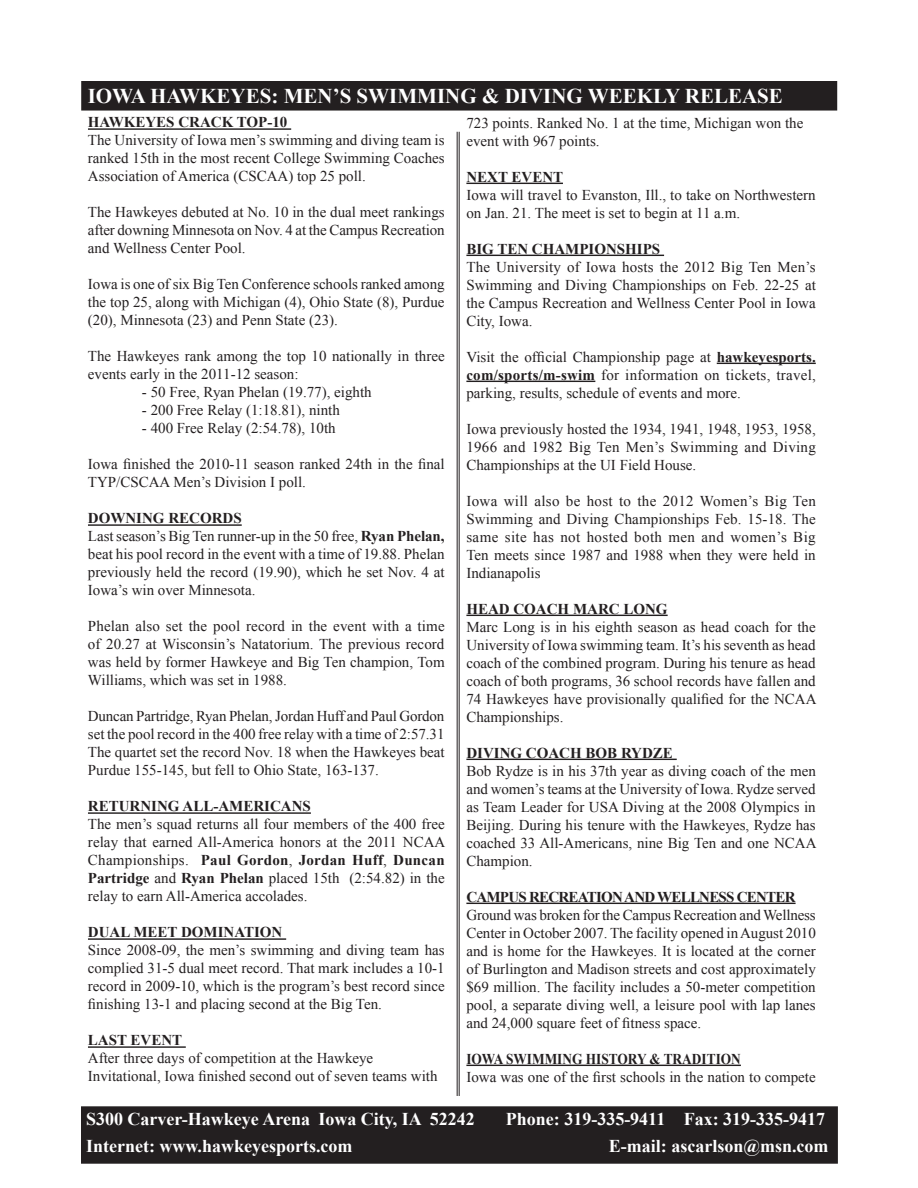
<style>
.page{position:relative;width:918px;height:1188px;background:#fff}
.page>*{position:absolute;margin:0;border:0;box-sizing:border-box;transform-origin:0 0}
.t1{font:700 21px "Times New Roman";color:#fff}
.t2{font:700 18px "Times New Roman";color:#fff}
.t3{font:15px/18px "Times New Roman";color:#231f20;text-align:justify}
.t4{font:700 15px "Times New Roman";color:#231f20}
.t5{font:700 15px "Times New Roman";letter-spacing:-.05em;color:#231f20}
.t6{font:700 15px "Times New Roman";color:#231f20;scale:.89 1}
.s1{font-weight:700}
</style>
<div class="page">
<div style="left:82px;top:82px;width:754px;height:28px;background:#231f20"></div>
<div style="left:81px;top:81px;width:756px;height:30px;border:2px solid #231f20"></div>
<div style="left:82px;top:1107px;width:755px;height:56px;background:#231f20"></div>
<div style="left:81px;top:1106px;width:757px;height:58px;border:2px solid #231f20"></div>
<hr style="left:88px;top:128px;width:203px;height:2px;background:#231f20">
<hr style="left:88px;top:524px;width:154px;height:2px;background:#231f20">
<hr style="left:88px;top:812px;width:223px;height:2px;background:#231f20">
<hr style="left:88px;top:938px;width:198px;height:2px;background:#231f20">
<hr style="left:88px;top:1046px;width:98px;height:2px;background:#231f20">
<hr style="left:459px;top:132px;width:1px;height:964px;background:#231f20">
<hr style="left:457px;top:132px;width:1px;height:964px;background:#231f20">
<hr style="left:466px;top:183px;width:97px;height:1px;background:#231f20">
<hr style="left:466px;top:255px;width:198px;height:1px;background:#231f20">
<hr style="left:717px;top:363px;width:99px;height:1px;background:#231f20">
<hr style="left:466px;top:381px;width:129px;height:1px;background:#231f20">
<hr style="left:466px;top:615px;width:202px;height:1px;background:#231f20">
<hr style="left:466px;top:759px;width:211px;height:1px;background:#231f20">
<hr style="left:466px;top:903px;width:330px;height:1px;background:#231f20">
<hr style="left:466px;top:1065px;width:275px;height:1px;background:#231f20">
<h1 class="t1" style="left:88px;top:82px;width:697px">IOWA HAWKEYES: MEN’S SWIMMING &amp; DIVING WEEKLY RELEASE</h1>
<p class="t4" style="left:88px;top:112px;width:201px">HAWKEYES CRACK TOP-10</p>
<p class="t3" style="left:88px;top:131px;width:358px">The University of Iowa men’s swimming and diving team is ranked 15th in the most recent College Swimming Coaches Association of America (CSCAA) top 25 poll.</p>
<p class="t3" style="left:88px;top:203px;width:358px">The Hawkeyes debuted at No. 10 in the dual meet rankings after downing Minnesota on Nov. 4 at the Campus Recreation and Wellness Center Pool.</p>
<p class="t3" style="left:88px;top:275px;width:358px">Iowa is one of six Big Ten Conference schools ranked among the top 25, along with Michigan (4), Ohio State (8), Purdue (20), Minnesota (23) and Penn State (23).</p>
<p class="t3" style="left:88px;top:347px;width:358px">The Hawkeyes rank among the top 10 nationally in three events early in the 2011-12 season:</p>
<p class="t3" style="left:142px;top:383px;width:231px">- 50 Free, Ryan Phelan (19.77), eighth</p>
<p class="t3" style="left:142px;top:401px;width:199px">- 200 Free Relay (1:18.81), ninth</p>
<p class="t3" style="left:142px;top:419px;width:195px">- 400 Free Relay (2:54.78), 10th</p>
<p class="t3" style="left:88px;top:455px;width:358px">Iowa finished the 2010-11 season ranked 24th in the final<br>TYP/CSCAA Men’s Division I poll.</p>
<p class="t4" style="left:88px;top:508px;width:155px">DOWNING RECORDS</p>
<p class="t3" style="left:88px;top:527px;width:358px">Last season’s Big Ten runner-up in the 50 free, <span class="s1">Ryan Phelan, </span>beat his pool record in the event with a time of 19.88. Phelan previously held the record (19.90), which he set Nov. 4 at Iowa’s win over Minnesota.</p>
<p class="t3" style="left:88px;top:617px;width:358px">Phelan also set the pool record in the event with a time of 20.27 at Wisconsin’s Natatorium. The previous record was held by former Hawkeye and Big Ten champion, Tom Williams, which was set in 1988.</p>
<p class="t3" style="left:88px;top:707px;width:358px">Duncan Partridge, Ryan Phelan, Jordan Huff and Paul Gordon set the pool record in the 400 free relay with a time of 2:57.31<br>The quartet set the record Nov. 18 when the Hawkeyes beat Purdue 155-145, but fell to Ohio State, 163-137.</p>
<p class="t4" style="left:88px;top:796px;width:224px">RETURNING ALL-AMERICANS</p>
<p class="t3" style="left:88px;top:815px;width:359px">The men’s squad returns all four members of the 400 free relay that earned All-America honors at the 2011 NCAA Championships. <span class="s1">Paul Gordon</span>, <span class="s1">Jordan Huff</span>, <span class="s1">Duncan Partridge</span> and <span class="s1">Ryan Phelan</span> placed 15th (2:54.82) in the relay to earn All-America accolades.</p>
<p class="t4" style="left:88px;top:922px;width:196px">DUAL MEET DOMINATION</p>
<p class="t3" style="left:88px;top:941px;width:358px">Since 2008-09, the men’s swimming and diving team has complied 31-5 dual meet record. That mark includes a 10-1 record in 2009-10, which is the program’s best record since finishing 13-1 and placing second at the Big Ten.</p>
<p class="t4" style="left:88px;top:1030px;width:96px">LAST EVENT</p>
<p class="t3" style="left:88px;top:1049px;width:351px">After three days of competition at the Hawkeye<br>Invitational, Iowa finished second out of seven teams with</p>
<p class="t3" style="left:466px;top:113px;width:339px">723 points. Ranked No. 1 at the time, Michigan won the event with 967 points.</p>
<p class="t4" style="left:466px;top:166px;width:98px">NEXT EVENT</p>
<p class="t3" style="left:466px;top:185px;width:351px">Iowa will travel to Evanston, Ill., to take on Northwestern on Jan. 21. The meet is set to begin at 11 a.m.</p>
<p class="t4" style="left:466px;top:238px;width:195px">BIG TEN CHAMPIONSHIPS</p>
<p class="t3" style="left:466px;top:257px;width:351px">The University of Iowa hosts the 2012 Big Ten Men’s Swimming and Diving Championships on Feb. 22-25 at the Campus Recreation and Wellness Center Pool in Iowa City, Iowa.</p>
<p class="t3" style="left:466px;top:347px;width:351px">Visit the official Championship page at <span class="s1">hawkeyesports. com/sports/m-swim</span> for information on tickets, travel, parking, results, schedule of events and more.</p>
<p class="t3" style="left:466px;top:419px;width:351px">Iowa previously hosted the 1934, 1941, 1948, 1953, 1958, 1966 and 1982 Big Ten Men’s Swimming and Diving Championships at the UI Field House.</p>
<p class="t3" style="left:466px;top:491px;width:351px">Iowa will also be host to the 2012 Women’s Big Ten Swimming and Diving Championships Feb. 15-18. The same site has not hosted both men and women’s Big Ten meets since 1987 and 1988 when they were held in Indianapolis</p>
<p class="t4" style="left:466px;top:598px;width:203px">HEAD COACH MARC LONG</p>
<p class="t3" style="left:466px;top:617px;width:352px">Marc Long is in his eighth season as head coach for the University of Iowa swimming team. It’s his seventh as head coach of the combined program. During his tenure as head coach of both programs, 36 school records have fallen and 74 Hawkeyes have provisionally qualified for the NCAA Championships.</p>
<p class="t4" style="left:466px;top:742px;width:208px">DIVING COACH BOB RYDZE</p>
<p class="t3" style="left:466px;top:761px;width:352px">Bob Rydze is in his 37th year as diving coach of the men and women’s teams at the University of Iowa. Rydze served as Team Leader for USA Diving at the 2008 Olympics in Beijing. During his tenure with the Hawkeyes, Rydze has coached 33 All-Americans, nine Big Ten and one NCAA Champion.</p>
<p class="t5" style="left:466px;top:886px;width:331px">CAMPUS RECREATION AND WELLNESS CENTER</p>
<p class="t3" style="left:466px;top:905px;width:351px">Ground was broken for the Campus Recreation and Wellness Center in October 2007. The facility opened in August 2010 and is home for the Hawkeyes. It is located at the corner of Burlington and Madison streets and cost approximately $69 million. The facility includes a 50-meter competition pool, a separate diving well, a leisure pool with lap lanes and 24,000 square feet of fitness space.</p>
<p class="t6" style="left:466px;top:1048px;width:310px">IOWA SWIMMING HISTORY &amp; TRADITION</p>
<p class="t3" style="left:466px;top:1067px;width:351px">Iowa was one of the first schools in the nation to compete</p>
<p class="t2" style="left:86px;top:1106px;width:390px">S300 Carver-Hawkeye Arena Iowa City, IA 52242</p>
<p class="t2" style="left:506px;top:1106px;width:321px">Phone: 319-335-9411 Fax: 319-335-9417</p>
<p class="t2" style="left:86px;top:1134px;width:268px">Internet: www.hawkeyesports.com</p>
<p class="t2" style="left:609px;top:1134px;width:221px">E-mail: ascarlson@msn.com</p>
</div>
